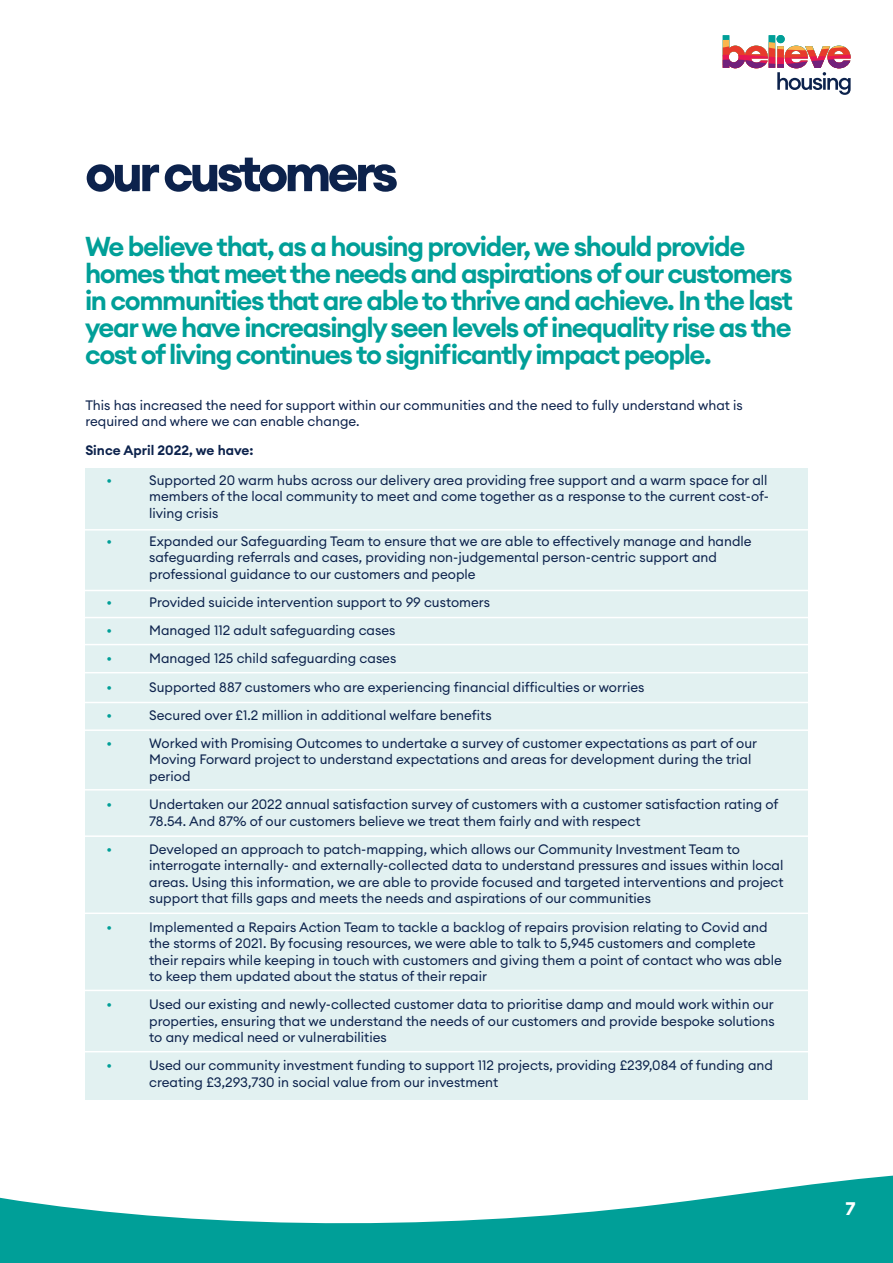
<style>
.page{position:relative;width:893px;height:1263px;background:#fff}
.page>*{position:absolute;margin:0;border:0;box-sizing:border-box;transform-origin:0 0}
.blue_header{font:700 52.5px "Euclid Circular A";letter-spacing:-.075em;color:#0c224c}
.green_headers{font:600 27px/27px "Euclid Circular A";letter-spacing:-.05em;color:#009f98}
.t1{font:700 18px "Euclid Circular A";color:#fff}
.body{font:13.5px/16.5px "Euclid Circular A";color:#0c224c}
.body-2{font:600 13.5px "Euclid Circular A";color:#0c224c}
.body-3{font:13.5px "Euclid Circular A";color:#009f98}
</style>
<div class="page">
<svg style="left:723px;top:35px;width:128px;height:60px"></svg>
<svg style="left:0;top:1175px;width:893px;height:88px;fill:#009f98"></svg>
<div style="left:85px;top:468px;width:723px;height:631px;background:#e2f1f1"></div>
<hr style="left:78px;top:529px;width:743px;height:2px;background:#fff">
<hr style="left:78px;top:590px;width:743px;height:1px;background:#fff">
<hr style="left:78px;top:617px;width:743px;height:1px;background:#fff">
<hr style="left:78px;top:644px;width:743px;height:1px;background:#fff">
<hr style="left:78px;top:672px;width:743px;height:1px;background:#fff">
<hr style="left:78px;top:702px;width:743px;height:1px;background:#fff">
<hr style="left:78px;top:729px;width:743px;height:2px;background:#fff">
<hr style="left:78px;top:789px;width:743px;height:1px;background:#fff">
<hr style="left:78px;top:835px;width:743px;height:2px;background:#fff">
<hr style="left:78px;top:912px;width:743px;height:2px;background:#fff">
<hr style="left:78px;top:990px;width:743px;height:1px;background:#fff">
<hr style="left:78px;top:1051px;width:743px;height:1px;background:#fff">
<p class="blue_header" style="left:85px;top:139px;width:315px">our customers</p>
<p class="green_headers" style="left:85px;top:233px;width:709px">We believe that, as a housing provider, we should provide homes that meet the needs and aspirations of our customers in communities that are able to thrive and achieve. In the last year we have increasingly seen levels of inequality rise as the cost of living continues to significantly impact people.</p>
<p class="body" style="left:85px;top:396px;width:659px">This has increased the need for support within our communities and the need to fully understand what is required and where we can enable change.</p>
<p class="body-2" style="left:85px;top:442px;width:170px">Since April 2022, we have:</p>
<p class="body-3" style="left:107px;top:471px;width:7px">•</p>
<p class="body" style="left:149px;top:471px;width:621px;text-align:justify">Supported 20 warm hubs across our delivery area providing free support and a warm space for all members of the local community to meet and come together as a response to the current cost-of&shy;living crisis</p>
<p class="body-3" style="left:107px;top:532px;width:7px">•</p>
<p class="body" style="left:149px;top:533px;width:604px">Expanded our Safeguarding Team to ensure that we are able to effectively manage and handle safeguarding referrals and cases, providing non-judgemental person-centric support and professional guidance to our customers and people</p>
<p class="body-3" style="left:107px;top:593px;width:7px">•</p>
<p class="body" style="left:149px;top:594px;width:342px">Provided suicide intervention support to 99 customers</p>
<p class="body-3" style="left:107px;top:622px;width:7px">•</p>
<p class="body" style="left:149px;top:622px;width:248px">Managed 112 adult safeguarding cases</p>
<p class="body-3" style="left:107px;top:650px;width:7px">•</p>
<p class="body" style="left:149px;top:650px;width:249px">Managed 125 child safeguarding cases</p>
<p class="body-3" style="left:107px;top:678px;width:7px">•</p>
<p class="body" style="left:149px;top:678px;width:497px">Supported 887 customers who are experiencing financial difficulties or worries</p>
<p class="body-3" style="left:107px;top:706px;width:7px">•</p>
<p class="body" style="left:149px;top:706px;width:344px">Secured over £1.2 million in additional welfare benefits</p>
<p class="body-3" style="left:107px;top:734px;width:7px">•</p>
<p class="body" style="left:149px;top:735px;width:610px">Worked with Promising Outcomes to undertake a survey of customer expectations as part of our<br>Moving Forward project to understand expectations and areas for development during the trial period</p>
<p class="body-3" style="left:107px;top:796px;width:7px">•</p>
<p class="body" style="left:149px;top:796px;width:631px">Undertaken our 2022 annual satisfaction survey of customers with a customer satisfaction rating of<br>78.54. And 87% of our customers believe we treat them fairly and with respect</p>
<p class="body-3" style="left:107px;top:840px;width:7px">•</p>
<p class="body" style="left:149px;top:841px;width:636px">Developed an approach to patch-mapping, which allows our Community Investment Team to interrogate internally- and externally-collected data to understand pressures and issues within local areas. Using this information, we are able to provide focused and targeted interventions and project support that fills gaps and meets the needs and aspirations of our communities</p>
<p class="body-3" style="left:107px;top:918px;width:7px">•</p>
<p class="body" style="left:149px;top:918px;width:634px">Implemented a Repairs Action Team to tackle a backlog of repairs provision relating to Covid and the storms of 2021. By focusing resources, we were able to talk to 5,945 customers and complete their repairs while keeping in touch with customers and giving them a point of contact who was able to keep them updated about the status of their repair</p>
<p class="body-3" style="left:107px;top:996px;width:7px">•</p>
<p class="body" style="left:149px;top:996px;width:627px;text-align:justify">Used our existing and newly-collected customer data to prioritise damp and mould work within our properties, ensuring that we understand the needs of our customers and provide bespoke solutions to any medical need or vulnerabilities</p>
<p class="body-3" style="left:107px;top:1057px;width:7px">•</p>
<p class="body" style="left:149px;top:1057px;width:625px">Used our community investment funding to support 112 projects, providing £239,084 of funding and creating £3,293,730 in social value from our investment</p>
<h3 class="t1" style="left:845px;top:1197px;width:11px">7</h3>
</div>
